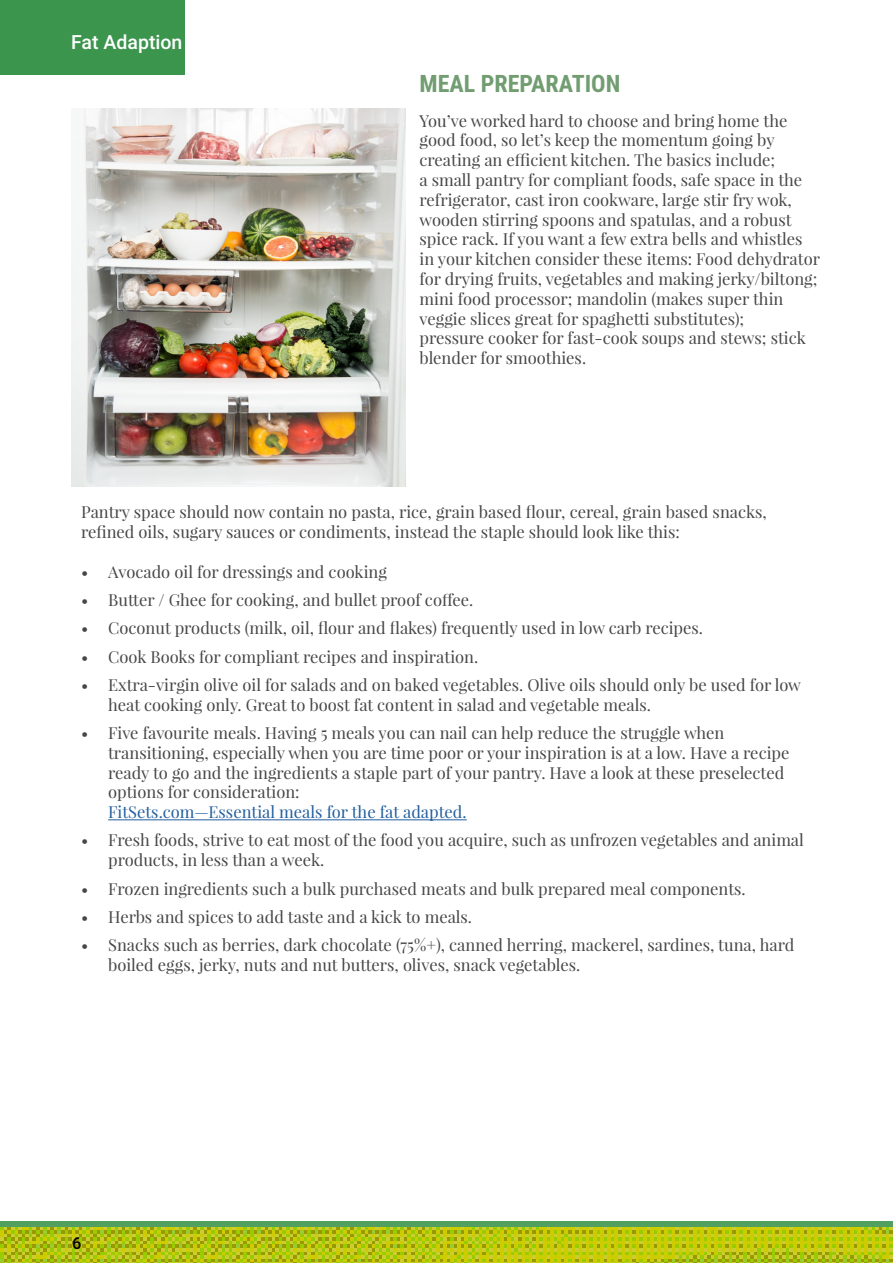
<style>
.page{position:relative;width:893px;height:1263px;background:#fff}
.page>*{position:absolute;margin:0;border:0;box-sizing:border-box;transform-origin:0 0}
.t1{font:700 24px "Roboto Condensed";color:#719d71}
.t2{font:500 19.5px "Roboto";color:#fff}
.t3{font:16.5px/19.8px "Playfair Display";color:#464547}
.t4{font:16.5px "Playfair Display";color:#215e9e}
.t5{font:500 16.5px "Roboto";color:#000}
</style>
<div class="page">
<div style="left:0;top:0;width:185px;height:74px;background:#3c954d"></div>
<img style="left:0;top:1227px;width:893px;height:36px">
<div style="left:0;top:1221px;width:893px;height:6px;background:#51a060"></div>
<hr style="left:108px;top:819px;width:359px;height:1px;background:#215e9e">
<img style="left:71px;top:109px;width:334px;height:377px">
<p class="t2" style="left:71px;top:28px;width:113px">Fat Adaption</p>
<h1 class="t1" style="left:420px;top:67px;width:202px">MEAL PREPARATION</h1>
<p class="t3" style="left:420px;top:110px;width:402px">You’ve worked hard to choose and bring home the good food, so let’s keep the momentum going by creating an efficient kitchen. The basics include;<br>a small pantry for compliant foods, safe space in the refrigerator, cast iron cookware, large stir fry wok, wooden stirring spoons and spatulas, and a robust spice rack. If you want a few extra bells and whistles in your kitchen consider these items: Food dehydrator for drying fruits, vegetables and making jerky/biltong; mini food processor; mandolin (makes super thin veggie slices great for spaghetti substitutes);<br>pressure cooker for fast-cook soups and stews; stick blender for smoothies.</p>
<p class="t3" style="left:81px;top:502px;width:687px">Pantry space should now contain no pasta, rice, grain based flour, cereal, grain based snacks, refined oils, sugary sauces or condiments, instead the staple should look like this:</p>
<p class="t3" style="left:81px;top:561px;width:307px">• Avocado oil for dressings and cooking</p>
<p class="t3" style="left:81px;top:590px;width:394px">• Butter / Ghee for cooking, and bullet proof coffee.</p>
<p class="t3" style="left:81px;top:618px;width:623px">• Coconut products (milk, oil, flour and flakes) frequently used in low carb recipes.</p>
<p class="t3" style="left:81px;top:646px;width:399px">• Cook Books for compliant recipes and inspiration.</p>
<p class="t3" style="left:108px;top:675px;width:694px;text-indent:-27px">• Extra-virgin olive oil for salads and on baked vegetables. Olive oils should only be used for low heat cooking only. Great to boost fat content in salad and vegetable meals.</p>
<p class="t3" style="left:108px;top:723px;width:683px;text-indent:-27px">• Five favourite meals. Having 5 meals you can nail can help reduce the struggle when transitioning, especially when you are time poor or your inspiration is at a low. Have a recipe ready to go and the ingredients a staple part of your pantry. Have a look at these preselected options for consideration:</p>
<p class="t4" style="left:108px;top:802px;width:360px">FitSets.com—Essential meals for the fat adapted.</p>
<p class="t3" style="left:108px;top:830px;width:697px;text-indent:-27px">• Fresh foods, strive to eat most of the food you acquire, such as unfrozen vegetables and animal products, in less than a week.</p>
<p class="t3" style="left:81px;top:878px;width:666px">• Frozen ingredients such a bulk purchased meats and bulk prepared meal components.</p>
<p class="t3" style="left:81px;top:907px;width:392px">• Herbs and spices to add taste and a kick to meals.</p>
<p class="t3" style="left:108px;top:935px;width:688px;text-indent:-27px">• Snacks such as berries, dark chocolate (75%+), canned herring, mackerel, sardines, tuna, hard boiled eggs, jerky, nuts and nut butters, olives, snack vegetables.</p>
<p class="t5" style="left:72px;top:1232px;width:11px">6</p>
</div>
